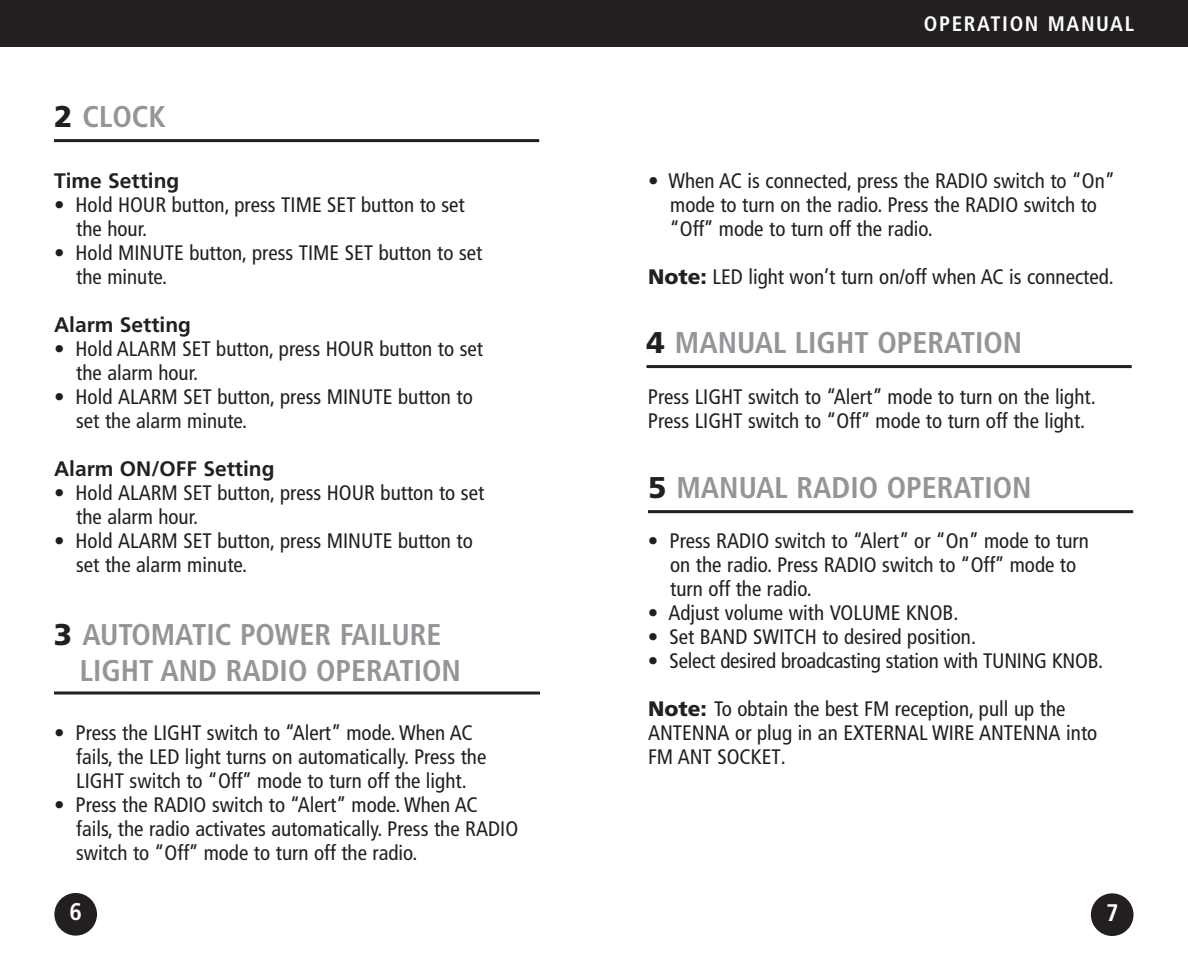
<style>
.page{position:relative;width:1188px;height:972px;background:#fff}
.page>*{position:absolute;margin:0;border:0;box-sizing:border-box;transform-origin:0 0}
.t1{font:700 condensed 30px/36px "Frutiger";color:#939598}
.t2{font:700 condensed 24px "Frutiger";color:#fff}
.t3{font:condensed 21px/24px "Frutiger";color:#231f20}
.t4{font:700 21px "Frutiger";color:#231f20}
.t5{font:700 condensed 21px "Frutiger";letter-spacing:.08em;color:#fff}
.s1{font-weight:900;font-stretch:normal;color:#231f20}
.s2{color:#231f20}
.s3{font-weight:900;font-stretch:normal}
</style>
<div class="page">
<div style="left:0;top:0;width:594px;height:47px;background:#231f20"></div>
<div style="left:54px;top:893px;width:43px;height:43px;background:#231f20;border-radius:50%"></div>
<div style="left:594px;top:0;width:594px;height:47px;background:#231f20"></div>
<div style="left:1091px;top:893px;width:43px;height:43px;background:#231f20;border-radius:50%"></div>
<hr style="left:54px;top:139px;width:485px;height:3px;background:#231f20">
<hr style="left:54px;top:692px;width:486px;height:3px;background:#231f20">
<hr style="left:646px;top:365px;width:486px;height:3px;background:#231f20">
<hr style="left:648px;top:510px;width:485px;height:3px;background:#231f20">
<h1 class="t1" style="left:54px;top:101px;width:113px"><span class="s1">2</span> CLOCK</h1>
<p class="t4" style="left:54px;top:172px;width:127px">Time Setting</p>
<p class="t3" style="left:76px;top:195px;width:390px;text-indent:-22px">• Hold HOUR button, press TIME SET button to set the hour.</p>
<p class="t3" style="left:76px;top:243px;width:408px;text-indent:-22px">• Hold MINUTE button, press TIME SET button to set the minute.</p>
<p class="t4" style="left:54px;top:316px;width:139px">Alarm Setting</p>
<p class="t3" style="left:76px;top:339px;width:408px;text-indent:-22px">• Hold ALARM SET button, press HOUR button to set the alarm hour.</p>
<p class="t3" style="left:76px;top:387px;width:398px;text-indent:-22px">• Hold ALARM SET button, press MINUTE button to set the alarm minute.</p>
<p class="t4" style="left:54px;top:460px;width:222px">Alarm ON/OFF Setting</p>
<p class="t3" style="left:76px;top:483px;width:410px;text-indent:-22px">• Hold ALARM SET button, press HOUR button to set the alarm hour.</p>
<p class="t3" style="left:76px;top:531px;width:398px;text-indent:-22px">• Hold ALARM SET button, press MINUTE button to set the alarm minute.</p>
<h1 class="t1" style="left:80px;top:619px;width:383px;text-indent:-26px"><span class="s1">3</span> AUTOMATIC POWER FAILURE<br>LIGHT AND RADIO OPERATION</h1>
<p class="t3" style="left:76px;top:723px;width:412px;text-indent:-22px">• Press the LIGHT switch to “Alert” mode. When AC fails, the LED light turns on automatically. Press the<br>LIGHT switch to “Off” mode to turn off the light.</p>
<p class="t3" style="left:76px;top:795px;width:444px;text-indent:-22px">• Press the RADIO switch to “Alert” mode. When AC fails, the radio activates automatically. Press the RADIO switch to “Off” mode to turn off the radio.</p>
<p class="t2" style="left:70px;top:902px;width:14px">6</p>
<p class="t5" style="left:734px;top:15px;width:401px"><span class="s2">BLACKOUT BUDDY</span> OPERATION MANUAL</p>
<p class="t3" style="left:669px;top:170px;width:448px;text-indent:-21px">• When AC is connected, press the RADIO switch to “On” mode to turn on the radio. Press the RADIO switch to “Off” mode to turn off the radio.</p>
<p class="t3" style="left:648px;top:266px;width:467px"><span class="s3">Note:</span> LED light won’t turn on/off when AC is connected.</p>
<h1 class="t1" style="left:646px;top:327px;width:377px"><span class="s1">4</span> MANUAL LIGHT OPERATION</h1>
<p class="t3" style="left:648px;top:386px;width:449px">Press LIGHT switch to “Alert” mode to turn on the light.<br>Press LIGHT switch to “Off” mode to turn off the light.</p>
<h1 class="t1" style="left:648px;top:472px;width:385px"><span class="s1">5</span> MANUAL RADIO OPERATION</h1>
<p class="t3" style="left:670px;top:530px;width:420px;text-indent:-22px">• Press RADIO switch to “Alert” or “On” mode to turn on the radio. Press RADIO switch to “Off” mode to turn off the radio.</p>
<p class="t3" style="left:648px;top:602px;width:312px">• Adjust volume with VOLUME KNOB.</p>
<p class="t3" style="left:648px;top:626px;width:330px">• Set BAND SWITCH to desired position.</p>
<p class="t3" style="left:648px;top:650px;width:457px">• Select desired broadcasting station with TUNING KNOB.</p>
<p class="t3" style="left:648px;top:698px;width:451px"><span class="s3">Note:</span> To obtain the best FM reception, pull up the<br>ANTENNA or plug in an EXTERNAL WIRE ANTENNA into<br>FM ANT SOCKET.</p>
<p class="t2" style="left:1106px;top:903px;width:14px">7</p>
</div>
